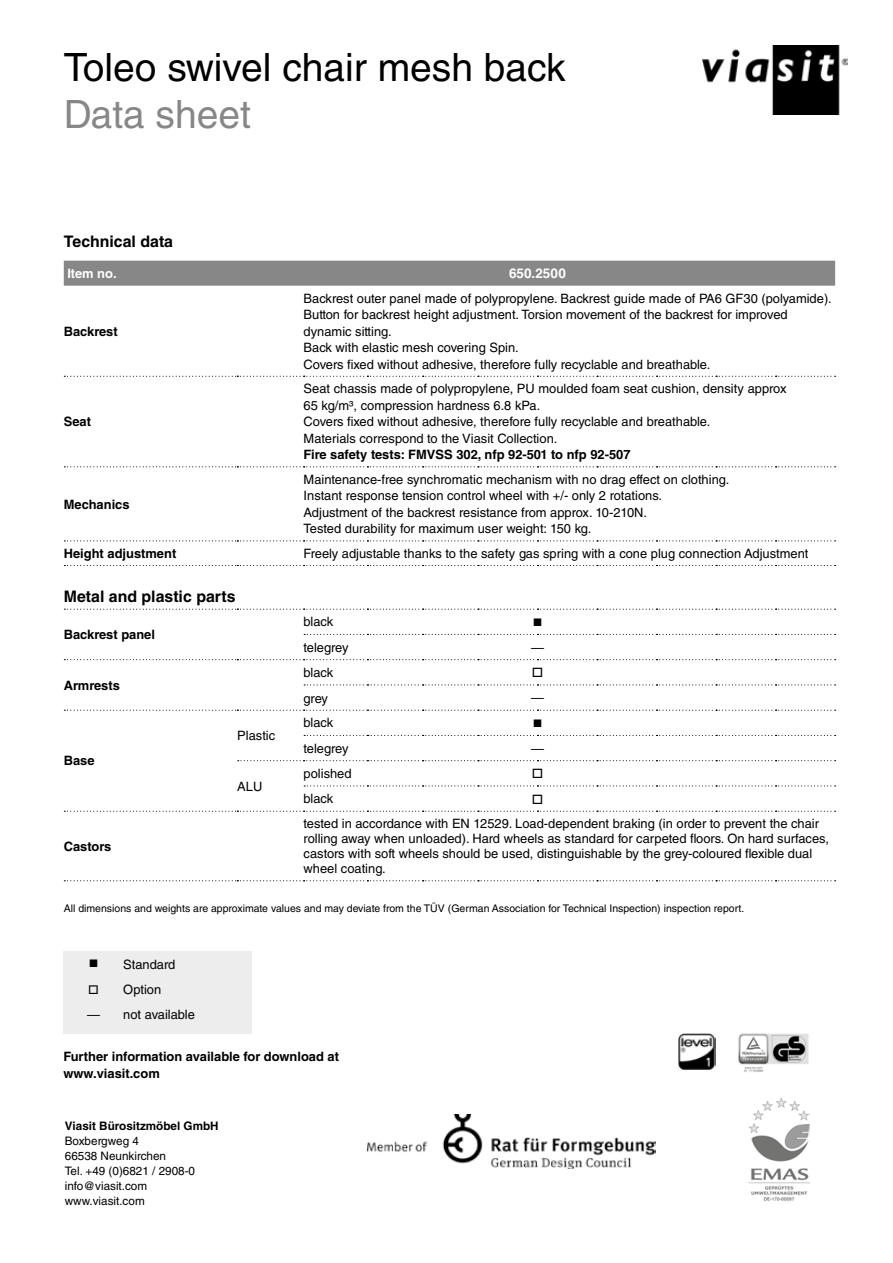
<style>
.page{position:relative;width:893px;height:1263px;background:#fff}
.page>*{position:absolute;margin:0;border:0;box-sizing:border-box;transform-origin:0 0}
.t1{font:39px "Helvetica LT Std";color:#000}
.t2{font:39px "Helvetica LT Std";color:#878787}
.t3{font:700 15.9px "Helvetica LT Std";color:#000}
.t4{font:700 13.5px "Helvetica LT Std";color:#fff}
.t5{font:12.9px/16.5px "Helvetica LT Std";color:#000}
.t6{font:700 12.9px/16.5px "Helvetica LT Std";color:#000}
.t7{font:700 12.9px "Helvetica LT Std";color:#fff}
.t8{font:12.9px "Wingdings";color:#000}
.t9{font:11.7px/15px "Helvetica LT Std";color:#000}
.t10{font:700 11.7px "Helvetica LT Std";color:#000}
.t11{font:10.5px "Helvetica LT Std";color:#000}
</style>
<div class="page">
<div style="left:64px;top:261px;width:771px;height:25px;background:#878787"></div>
<svg style="left:64px;top:565px;width:772px;height:1px"></svg>
<svg style="left:64px;top:376px;width:772px;height:1px"></svg>
<svg style="left:64px;top:466px;width:772px;height:1px"></svg>
<svg style="left:64px;top:540px;width:772px;height:1px"></svg>
<svg style="left:64px;top:609px;width:772px;height:1px"></svg>
<svg style="left:304px;top:634px;width:532px;height:1px"></svg>
<svg style="left:64px;top:659px;width:772px;height:1px"></svg>
<svg style="left:304px;top:785px;width:532px;height:1px"></svg>
<svg style="left:64px;top:811px;width:772px;height:1px"></svg>
<svg style="left:64px;top:880px;width:772px;height:1px"></svg>
<svg style="left:304px;top:684px;width:532px;height:1px"></svg>
<svg style="left:64px;top:710px;width:772px;height:1px"></svg>
<svg style="left:304px;top:735px;width:532px;height:1px"></svg>
<svg style="left:238px;top:760px;width:598px;height:1px"></svg>
<img style="left:748px;top:1097px;width:62px;height:104px">
<img style="left:368px;top:1114px;width:288px;height:54px">
<img style="left:703px;top:46px;width:144px;height:68px">
<img style="left:677px;top:1033px;width:39px;height:37px">
<div style="left:64px;top:951px;width:188px;height:82px;background:#ededed"></div>
<img style="left:738px;top:1033px;width:71px;height:39px">
<h1 class="t1" style="left:64px;top:44px;width:503px">Toleo swivel chair mesh back</h1>
<h1 class="t2" style="left:64px;top:91px;width:189px">Data sheet</h1>
<p class="t3" style="left:64px;top:232px;width:111px">Technical data</p>
<p class="t7" style="left:67px;top:265px;width:51px">Item no.</p>
<p class="t4" style="left:509px;top:265px;width:58px">650.2500</p>
<p class="t6" style="left:64px;top:323px;width:55px">Backrest</p>
<p class="t6" style="left:64px;top:413px;width:29px">Seat</p>
<p class="t6" style="left:64px;top:495px;width:67px">Mechanics</p>
<p class="t5" style="left:304px;top:290px;width:530px">Backrest outer panel made of polypropylene. Backrest guide made of PA6 GF30 (polyamide).<br>Button for backrest height adjustment. Torsion movement of the backrest for improved dynamic sitting.<br>Back with elastic mesh covering Spin.<br>Covers fixed without adhesive, therefore fully recyclable and breathable.</p>
<p class="t5" style="left:304px;top:380px;width:484px">Seat chassis made of polypropylene, PU moulded foam seat cushion, density approx 65 kg/m³, compression hardness 6.8 kPa.<br>Covers fixed without adhesive, therefore fully recyclable and breathable.<br>Materials correspond to the Viasit Collection.</p>
<p class="t6" style="left:304px;top:446px;width:328px">Fire safety tests: FMVSS 302, nfp 92-501 to nfp 92-507</p>
<p class="t5" style="left:304px;top:471px;width:427px">Maintenance-free synchromatic mechanism with no drag effect on clothing.<br>Instant response tension control wheel with +/- only 2 rotations.<br>Adjustment of the backrest resistance from approx. 10-210N.<br>Tested durability for maximum user weight: 150 kg.</p>
<p class="t6" style="left:64px;top:545px;width:114px">Height adjustment</p>
<p class="t5" style="left:304px;top:545px;width:506px">Freely adjustable thanks to the safety gas spring with a cone plug connection Adjustment</p>
<p class="t3" style="left:64px;top:586px;width:173px">Metal and plastic parts</p>
<p class="t6" style="left:64px;top:626px;width:93px">Backrest panel</p>
<p class="t5" style="left:304px;top:614px;width:31px">black</p>
<p class="t8" style="left:533px;top:615px;width:11px">■</p>
<p class="t5" style="left:304px;top:639px;width:46px">telegrey</p>
<p class="t5" style="left:531px;top:639px;width:14px">—</p>
<p class="t6" style="left:64px;top:677px;width:58px">Armrests</p>
<p class="t6" style="left:64px;top:752px;width:32px">Base</p>
<p class="t6" style="left:64px;top:838px;width:49px">Castors</p>
<p class="t5" style="left:237px;top:727px;width:39px">Plastic</p>
<p class="t5" style="left:237px;top:778px;width:27px">ALU</p>
<p class="t5" style="left:304px;top:664px;width:31px">black</p>
<p class="t5" style="left:304px;top:690px;width:26px">grey</p>
<p class="t5" style="left:531px;top:689px;width:14px">—</p>
<p class="t5" style="left:304px;top:715px;width:31px">black</p>
<p class="t8" style="left:533px;top:716px;width:11px">■</p>
<p class="t5" style="left:304px;top:740px;width:46px">telegrey</p>
<p class="t5" style="left:531px;top:740px;width:14px">—</p>
<p class="t5" style="left:304px;top:765px;width:50px">polished</p>
<p class="t5" style="left:304px;top:790px;width:31px">black</p>
<p class="t5" style="left:304px;top:816px;width:527px;line-height:15px">tested in accordance with EN 12529. Load-dependent braking (in order to prevent the chair rolling away when unloaded). Hard wheels as standard for carpeted floors. On hard surfaces, castors with soft wheels should be used, distinguishable by the grey-coloured flexible dual wheel coating.</p>
<p class="t11" style="left:64px;top:902px;width:682px">All dimensions and weights are approximate values and may deviate from the TÜV (German Association for Technical Inspection) inspection report.</p>
<p class="t5" style="left:89px;top:956px;width:88px">■ Standard</p>
<p class="t5" style="left:88px;top:981px;width:75px">□ Option</p>
<p class="t5" style="left:87px;top:1006px;width:109px">— not available</p>
<p class="t6" style="left:64px;top:1048px;width:277px">Further information available for download at www.viasit.com</p>
<p class="t10" style="left:65px;top:1119px;width:155px">Viasit Bürositzmöbel GmbH</p>
<p class="t9" style="left:65px;top:1133px;width:132px">Boxbergweg 4<br>66538 Neunkirchen<br>Tel. +49 (0)6821 / 2908-0 info@viasit.com www.viasit.com</p>
</div>
